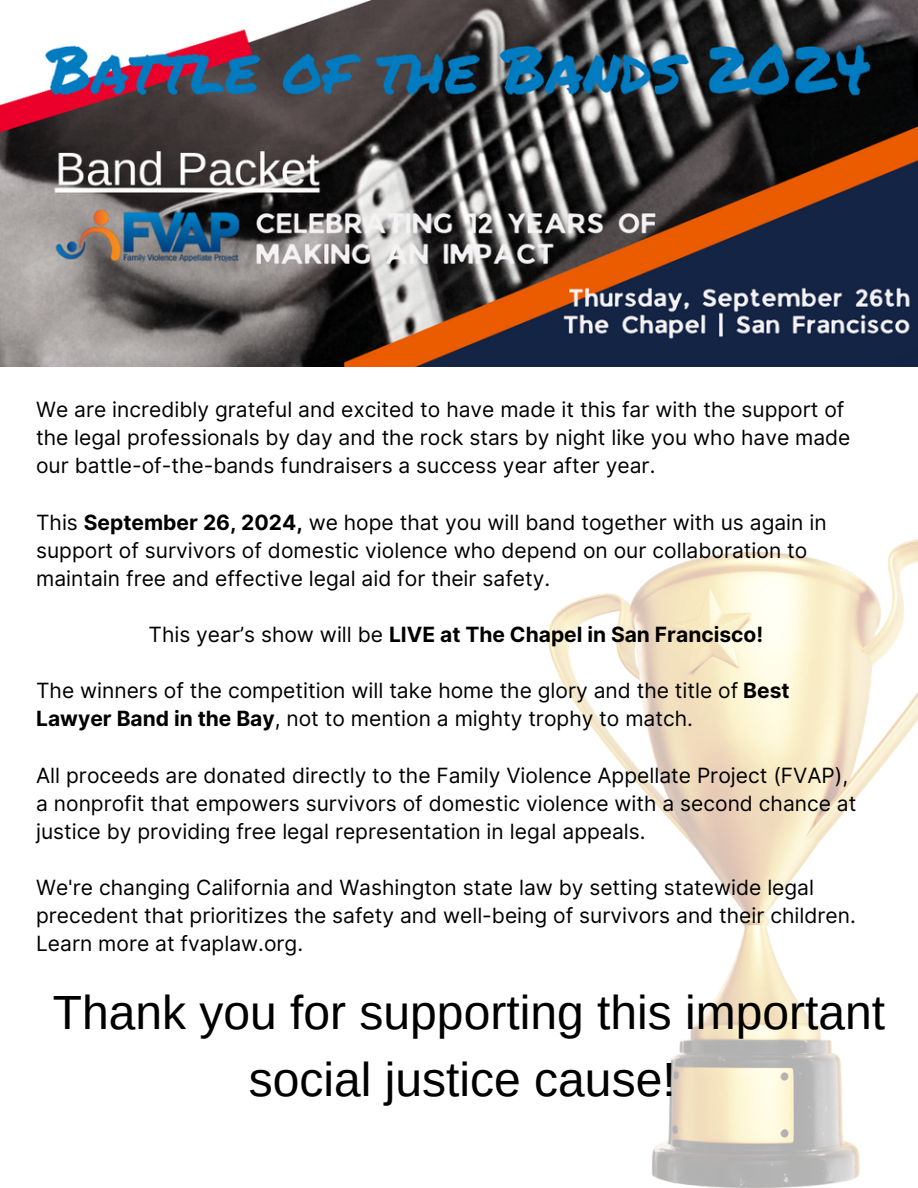
<style>
.page{position:relative;width:918px;height:1188px;background:#fff}
.page>*{position:absolute;margin:0;border:0;box-sizing:border-box;transform-origin:0 0}
.t1{font:48px/66.3px "Arimo";color:#000;text-align:center}
.t2{font:21px/28.2px "Inter";color:#000}
.t3{font:700 21px "Inter";color:#000}
.s1{font-weight:700}
.s2{font-weight:400}
</style>
<div class="page">
<img style="left:549px;top:539px;width:369px;height:649px">
<img style="left:0;top:0;width:918px;height:367px">
<p class="t2" style="left:36px;top:395px;width:816px">We are incredibly grateful and excited to have made it this far with the support of the legal professionals by day and the rock stars by night like you who have made our battle-of-the-bands fundraisers a success year after year.</p>
<p class="t2" style="left:36px;top:508px;width:792px">This <span class="s1">September 26, 2024,</span> we hope that you will band together with us again in support of survivors of domestic violence who depend on our collaboration to maintain free and effective legal aid for their safety.</p>
<p class="t3" style="left:149px;top:622px;width:616px"><span class="s2">This year’s show will be</span> LIVE at The Chapel in San Francisco!</p>
<p class="t2" style="left:36px;top:677px;width:755px">The winners of the competition will take home the glory and the title of <span class="s1">Best</span></p>
<p class="t2" style="left:36px;top:705px;width:658px"><span class="s1">Lawyer Band in the Bay</span>, not to mention a mighty trophy to match.</p>
<p class="t2" style="left:36px;top:761px;width:814px">All proceeds are donated directly to the Family Violence Appellate Project (FVAP),</p>
<p class="t2" style="left:36px;top:789px;width:822px">a nonprofit that empowers survivors of domestic violence with a second chance at justice by providing free legal representation in legal appeals.</p>
<p class="t2" style="left:36px;top:874px;width:821px">We're changing California and Washington state law by setting statewide legal precedent that prioritizes the safety and well-being of survivors and their children.<br>Learn more at fvaplaw.org.</p>
<p class="t1" style="left:53px;top:979px;width:834px">Thank you for supporting this important social justice cause!</p>
</div>
